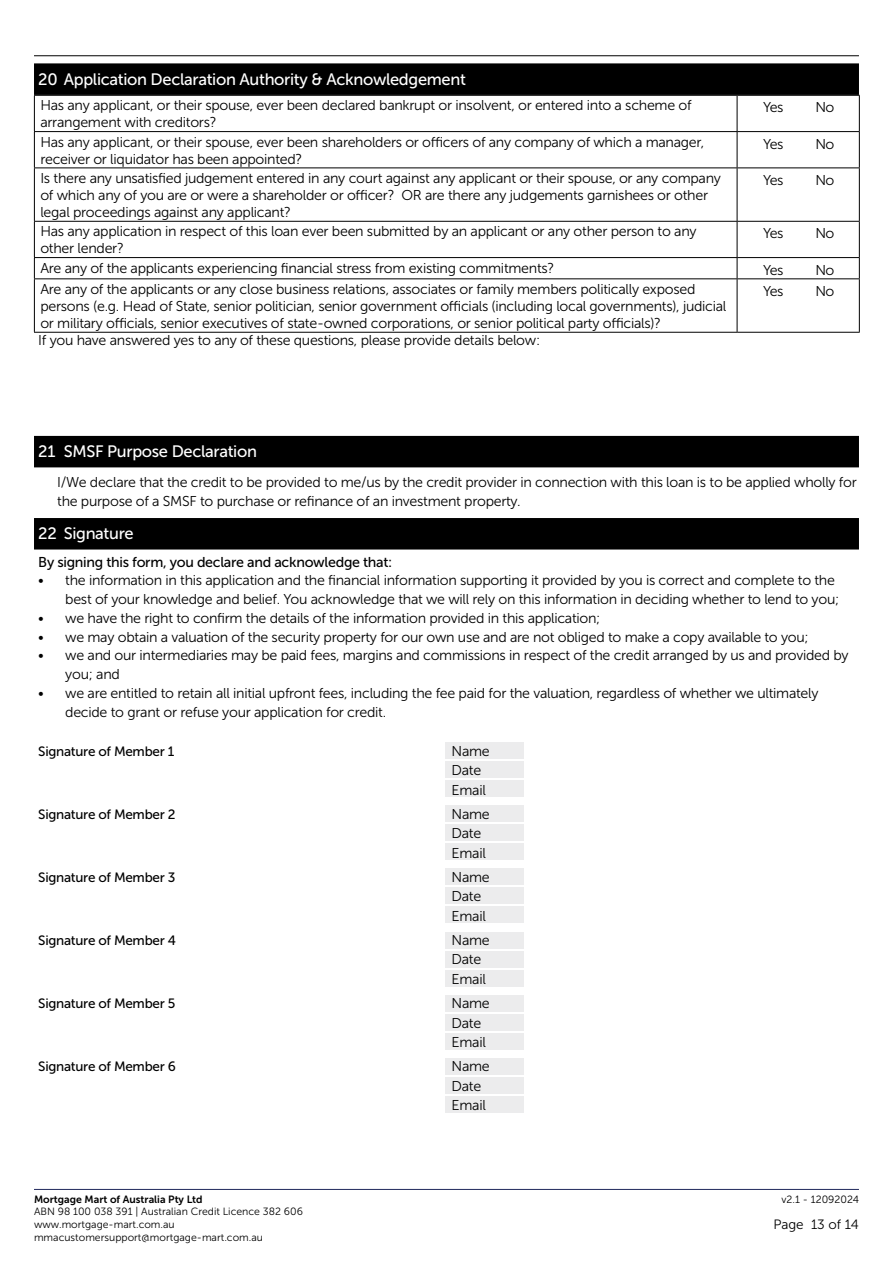
<style>
.page{position:relative;width:893px;height:1263px;background:#fff}
.page>*{position:absolute;margin:0;border:0;box-sizing:border-box;transform-origin:0 0}
.t1{font:16.5px "Museo Sans 500";letter-spacing:-.02em;color:#fff}
.t2{font:14.25px/19.2px "Museo Sans 300";letter-spacing:-.02em;color:#000}
.t3{font:14.25px "Museo Sans 500";letter-spacing:-.02em;color:#000}
.t4{font:13.5px "Museo Sans 500";letter-spacing:-.02em;color:#000}
.t5{font:13.5px "Museo Sans 300";color:#000}
.t6{font:10.5px/12.6px "Museo Sans 300";color:#000}
.t7{font:10.5px "Museo Sans 700";color:#000}
</style>
<div class="page">
<hr style="left:34px;top:55px;width:825px;height:1px;background:#000">
<hr style="left:34px;top:1189px;width:825px;height:1px;background:#20285c">
<div style="left:445px;top:742px;width:78px;height:17px;background:#ececed"></div>
<div style="left:445px;top:805px;width:78px;height:17px;background:#ececed"></div>
<div style="left:445px;top:868px;width:78px;height:17px;background:#ececed"></div>
<div style="left:445px;top:932px;width:78px;height:16px;background:#ececed"></div>
<div style="left:445px;top:995px;width:78px;height:16px;background:#ececed"></div>
<div style="left:445px;top:1058px;width:78px;height:16px;background:#ececed"></div>
<div style="left:445px;top:761px;width:78px;height:17px;background:#ececed"></div>
<div style="left:445px;top:824px;width:78px;height:17px;background:#ececed"></div>
<div style="left:445px;top:887px;width:78px;height:17px;background:#ececed"></div>
<div style="left:445px;top:951px;width:78px;height:16px;background:#ececed"></div>
<div style="left:445px;top:1014px;width:78px;height:16px;background:#ececed"></div>
<div style="left:445px;top:1077px;width:78px;height:16px;background:#ececed"></div>
<div style="left:445px;top:780px;width:78px;height:17px;background:#ececed"></div>
<div style="left:445px;top:843px;width:78px;height:17px;background:#ececed"></div>
<div style="left:445px;top:906px;width:78px;height:17px;background:#ececed"></div>
<div style="left:445px;top:970px;width:78px;height:16px;background:#ececed"></div>
<div style="left:445px;top:1033px;width:78px;height:16px;background:#ececed"></div>
<div style="left:445px;top:1096px;width:78px;height:16px;background:#ececed"></div>
<div style="left:34px;top:63px;width:825px;height:32px;background:#000"></div>
<hr style="left:34px;top:95px;width:703px;height:1px;background:#000">
<hr style="left:34px;top:96px;width:1px;height:35px;background:#000">
<hr style="left:737px;top:95px;width:123px;height:1px;background:#000">
<hr style="left:737px;top:96px;width:1px;height:35px;background:#000">
<hr style="left:859px;top:96px;width:1px;height:35px;background:#000">
<hr style="left:34px;top:131px;width:703px;height:1px;background:#000">
<hr style="left:34px;top:132px;width:1px;height:35px;background:#000">
<hr style="left:737px;top:131px;width:123px;height:1px;background:#000">
<hr style="left:737px;top:132px;width:1px;height:35px;background:#000">
<hr style="left:859px;top:132px;width:1px;height:35px;background:#000">
<hr style="left:34px;top:167px;width:703px;height:1px;background:#000">
<hr style="left:34px;top:168px;width:1px;height:53px;background:#000">
<hr style="left:737px;top:167px;width:123px;height:1px;background:#000">
<hr style="left:737px;top:168px;width:1px;height:53px;background:#000">
<hr style="left:859px;top:168px;width:1px;height:53px;background:#000">
<hr style="left:34px;top:221px;width:703px;height:1px;background:#000">
<hr style="left:34px;top:222px;width:1px;height:35px;background:#000">
<hr style="left:737px;top:221px;width:123px;height:1px;background:#000">
<hr style="left:737px;top:222px;width:1px;height:35px;background:#000">
<hr style="left:859px;top:222px;width:1px;height:35px;background:#000">
<hr style="left:34px;top:257px;width:703px;height:1px;background:#000">
<svg style="left:34px;top:258px;width:1px;height:20px"></svg>
<hr style="left:737px;top:257px;width:123px;height:1px;background:#000">
<svg style="left:737px;top:258px;width:1px;height:20px"></svg>
<svg style="left:859px;top:258px;width:1px;height:20px"></svg>
<hr style="left:34px;top:278px;width:703px;height:1px;background:#000">
<hr style="left:34px;top:279px;width:1px;height:53px;background:#000">
<hr style="left:737px;top:278px;width:123px;height:1px;background:#000">
<hr style="left:737px;top:279px;width:1px;height:53px;background:#000">
<hr style="left:859px;top:279px;width:1px;height:53px;background:#000">
<hr style="left:34px;top:332px;width:703px;height:1px;background:#000">
<hr style="left:737px;top:332px;width:123px;height:1px;background:#000">
<div style="left:34px;top:436px;width:825px;height:31px;background:#000"></div>
<div style="left:34px;top:518px;width:825px;height:31px;background:#000"></div>
<p class="t1" style="left:38px;top:70px;width:429px">20 Application Declaration Authority &amp; Acknowledgement</p>
<p class="t2" style="left:40px;top:97px;width:653px;line-height:17.1px">Has any applicant, or their spouse, ever been declared bankrupt or insolvent, or entered into a scheme of arrangement with creditors?</p>
<p class="t2" style="left:763px;top:98px;width:22px">Yes</p>
<p class="t2" style="left:815px;top:98px;width:20px">No</p>
<p class="t2" style="left:40px;top:133px;width:665px;line-height:17.1px">Has any applicant, or their spouse, ever been shareholders or officers of any company of which a manager, receiver or liquidator has been appointed?</p>
<p class="t2" style="left:763px;top:134px;width:22px">Yes</p>
<p class="t2" style="left:815px;top:134px;width:20px">No</p>
<p class="t2" style="left:40px;top:169px;width:682px;line-height:17.1px">Is there any unsatisfied judgement entered in any court against any applicant or their spouse, or any company of which any of you are or were a shareholder or officer? OR are there any judgements garnishees or other legal proceedings against any applicant?</p>
<p class="t2" style="left:763px;top:170px;width:22px">Yes</p>
<p class="t2" style="left:815px;top:170px;width:20px">No</p>
<p class="t2" style="left:40px;top:223px;width:658px;line-height:17.1px">Has any application in respect of this loan ever been submitted by an applicant or any other person to any other lender?</p>
<p class="t2" style="left:763px;top:224px;width:22px">Yes</p>
<p class="t2" style="left:815px;top:224px;width:20px">No</p>
<p class="t2" style="left:40px;top:258px;width:515px">Are any of the applicants experiencing financial stress from existing commitments?</p>
<p class="t2" style="left:763px;top:260px;width:22px">Yes</p>
<p class="t2" style="left:815px;top:260px;width:20px">No</p>
<p class="t2" style="left:40px;top:280px;width:688px;line-height:17.1px">Are any of the applicants or any close business relations, associates or family members politically exposed persons (e.g. Head of State, senior politician, senior government officials (including local governments), judicial or military officials, senior executives of state-owned corporations, or senior political party officials)?</p>
<p class="t2" style="left:763px;top:281px;width:22px">Yes</p>
<p class="t2" style="left:815px;top:281px;width:20px">No</p>
<p class="t2" style="left:38px;top:331px;width:503px">If you have answered yes to any of these questions, please provide details below:</p>
<p class="t1" style="left:38px;top:442px;width:220px">21 SMSF Purpose Declaration</p>
<p class="t2" style="left:57px;top:473px;width:801px;line-height:18.8px">I/We declare that the credit to be provided to me/us by the credit provider in connection with this loan is to be applied wholly for the purpose of a SMSF to purchase or refinance of an investment property.</p>
<p class="t1" style="left:38px;top:525px;width:97px">22 Signature</p>
<p class="t3" style="left:38px;top:554px;width:356px">By signing this form, you declare and acknowledge that:</p>
<p class="t2" style="left:65px;top:571px;width:775px;line-height:18.8px;text-indent:-27px">• the information in this application and the financial information supporting it provided by you is correct and complete to the best of your knowledge and belief. You acknowledge that we will rely on this information in deciding whether to lend to you;</p>
<p class="t2" style="left:38px;top:608px;width:564px">• we have the right to confirm the details of the information provided in this application;</p>
<p class="t2" style="left:38px;top:627px;width:772px">• we may obtain a valuation of the security property for our own use and are not obliged to make a copy available to you;</p>
<p class="t2" style="left:65px;top:646px;width:785px;line-height:18.8px;text-indent:-27px">• we and our intermediaries may be paid fees, margins and commissions in respect of the credit arranged by us and provided by you; and</p>
<p class="t2" style="left:65px;top:684px;width:755px;line-height:18.8px;text-indent:-27px">• we are entitled to retain all initial upfront fees, including the fee paid for the valuation, regardless of whether we ultimately decide to grant or refuse your application for credit.</p>
<p class="t4" style="left:38px;top:744px;width:138px">Signature of Member 1</p>
<p class="t2" style="left:452px;top:742px;width:40px">Name<br>Date<br>Email</p>
<p class="t4" style="left:38px;top:807px;width:139px">Signature of Member 2</p>
<p class="t2" style="left:452px;top:805px;width:40px">Name<br>Date<br>Email</p>
<p class="t4" style="left:38px;top:870px;width:139px">Signature of Member 3</p>
<p class="t2" style="left:452px;top:868px;width:40px">Name<br>Date<br>Email</p>
<p class="t4" style="left:38px;top:933px;width:139px">Signature of Member 4</p>
<p class="t2" style="left:452px;top:931px;width:40px">Name<br>Date<br>Email</p>
<p class="t4" style="left:38px;top:996px;width:139px">Signature of Member 5</p>
<p class="t2" style="left:452px;top:994px;width:40px">Name<br>Date<br>Email</p>
<p class="t4" style="left:38px;top:1059px;width:139px">Signature of Member 6</p>
<p class="t2" style="left:452px;top:1057px;width:40px">Name<br>Date<br>Email</p>
<p class="t7" style="left:34px;top:1193px;width:170px">Mortgage Mart of Australia Pty Ltd</p>
<p class="t6" style="left:781px;top:1193px;width:79px">v2.1 - 12092024</p>
<p class="t6" style="left:34px;top:1205px;width:270px">ABN 98 100 038 391 | Australian Credit Licence 382 606 www.mortgage-mart.com.au mmacustomersupport@mortgage-mart.com.au</p>
<p class="t5" style="left:773px;top:1217px;width:87px">Page 13 of 14</p>
</div>
